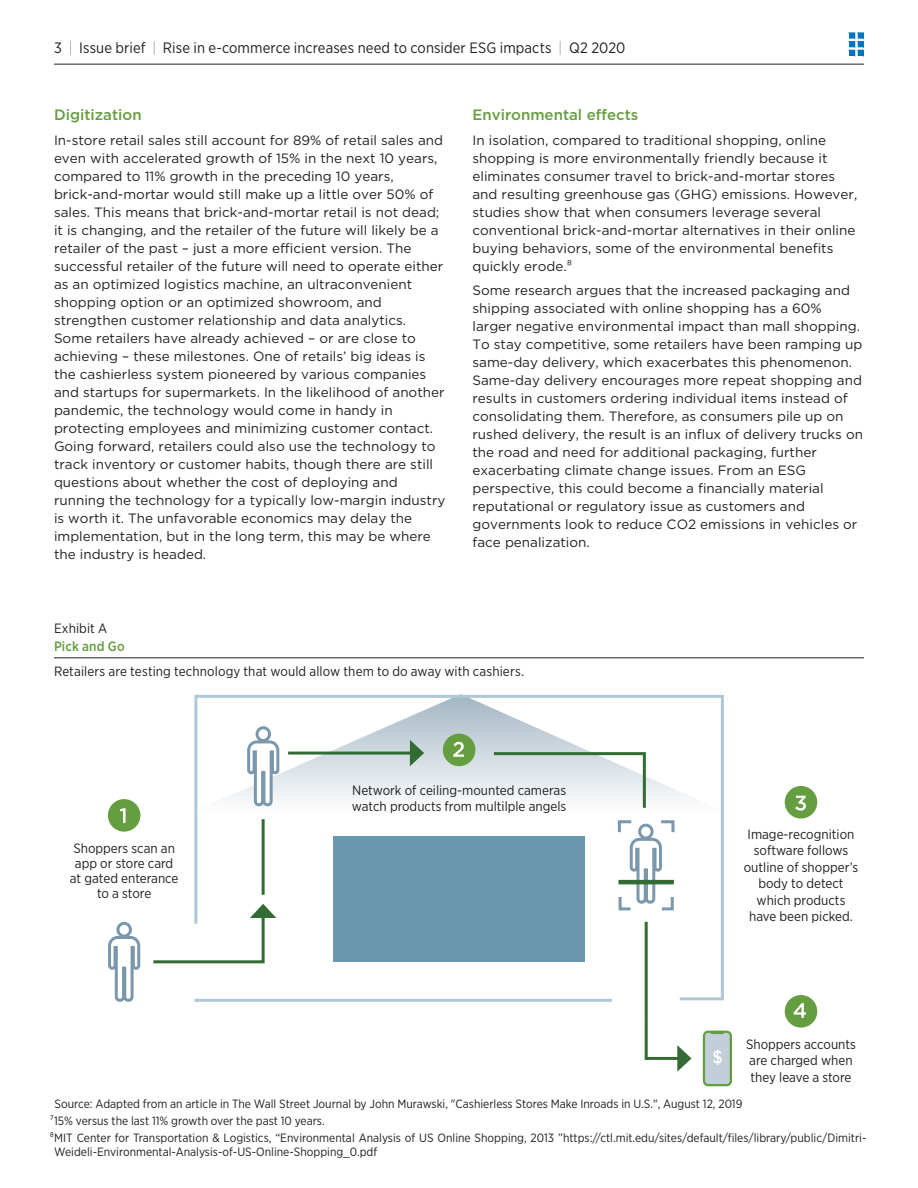
<style>
.page{position:relative;width:918px;height:1188px;background:#fff}
.page>*{position:absolute;margin:0;border:0;box-sizing:border-box;transform-origin:0 0}
.t1{font:15px "Gotham Narrow";letter-spacing:.005em;color:#231f20}
.Subhead__Aff_Color{font:500 15px "Gotham";color:#659d41}
.Body{font:13.5px/18px "Gotham";color:#231f20}
.Exhibit_Label{font:13.5px/16.5px "Gotham Narrow";color:#231f20;text-align:center}
.Exhibit_Title__Aff_C{font:500 13.5px "Gotham Narrow";letter-spacing:.015em;color:#659d41}
.Footnote{font:12px/13.5px "Gotham Narrow";color:#231f20}
.s1{font-weight:100}
</style>
<div class="page">
<hr style="left:54px;top:658px;width:810px;height:1px;background:#231f20">
<div style="left:108px;top:799px;width:32px;height:33px;background:#659d41;border-radius:50%"></div>
<div style="left:785px;top:995px;width:32px;height:33px;background:#659d41;border-radius:50%"></div>
<div style="left:785px;top:786px;width:32px;height:33px;background:#659d41;border-radius:50%"></div>
<svg style="left:194px;top:694px;width:530px;height:308px"></svg>
<div style="left:704px;top:1032px;width:27px;height:53px;background:#c2cfd8;border-radius:4px"></div>
<div style="left:703px;top:1031px;width:29px;height:55px;border:2px solid #659d41;border-radius:4px"></div>
<svg style="left:711px;top:1031px;width:13px;height:3px"></svg>
<svg style="left:713px;top:1050px;width:9px;height:15px"></svg>
<hr style="left:645px;top:922px;width:3px;height:100px;background:#326b34">
<svg style="left:616px;top:819px;width:60px;height:93px"></svg>
<svg style="left:108px;top:921px;width:33px;height:81px"></svg>
<svg style="left:246px;top:725px;width:35px;height:81px"></svg>
<hr style="left:618px;top:880px;width:56px;height:4px;background:#326b34">
<hr style="left:288px;top:752px;width:127px;height:3px;background:#326b34">
<svg style="left:410px;top:740px;width:14px;height:26px"></svg>
<svg style="left:153px;top:904px;width:123px;height:61px"></svg>
<hr style="left:194px;top:999px;width:418px;height:3px;background:#aec8d5">
<svg style="left:644px;top:1019px;width:48px;height:53px"></svg>
<svg style="left:120px;top:808px;width:6px;height:15px"></svg>
<svg style="left:453px;top:742px;width:11px;height:15px"></svg>
<svg style="left:795px;top:796px;width:11px;height:15px"></svg>
<svg style="left:794px;top:1003px;width:12px;height:15px"></svg>
<hr style="left:54px;top:64px;width:810px;height:1px;background:#231f20">
<svg style="left:848px;top:32px;width:16px;height:25px"></svg>
<p class="t1" style="left:54px;top:39px;width:573px">3 <span class="s1">|</span> Issue brief <span class="s1">|</span> Rise in e-commerce increases need to consider ESG impacts <span class="s1">|</span> Q2 2020</p>
<p class="Subhead__Aff_Color" style="left:54px;top:105px;width:89px">Digitization</p>
<p class="Body" style="left:54px;top:131px;width:393px">In-store retail sales still account for 89% of retail sales and even with accelerated growth of 15% in the next 10 years, compared to 11% growth in the preceding 10 years, brick-and-mortar would still make up a little over 50% of sales. This means that brick-and-mortar retail is not dead; it is changing, and the retailer of the future will likely be a retailer of the past – just a more efficient version. The successful retailer of the future will need to operate either as an optimized logistics machine, an ultraconvenient shopping option or an optimized showroom, and strengthen customer relationship and data analytics.<br>Some retailers have already achieved – or are close to achieving – these milestones. One of retails’ big ideas is the cashierless system pioneered by various companies and startups for supermarkets. In the likelihood of another pandemic, the technology would come in handy in protecting employees and minimizing customer contact.<br>Going forward, retailers could also use the technology to track inventory or customer habits, though there are still questions about whether the cost of deploying and running the technology for a typically low-margin industry is worth it. The unfavorable economics may delay the implementation, but in the long term, this may be where the industry is headed.</p>
<p class="Subhead__Aff_Color" style="left:472px;top:105px;width:167px">Environmental effects</p>
<p class="Body" style="left:472px;top:131px;width:386px">In isolation, compared to traditional shopping, online shopping is more environmentally friendly because it eliminates consumer travel to brick-and-mortar stores and resulting greenhouse gas (GHG) emissions. However, studies show that when consumers leverage several conventional brick-and-mortar alternatives in their online buying behaviors, some of the environmental benefits quickly erode.⁸</p>
<p class="Body" style="left:472px;top:281px;width:392px">Some research argues that the increased packaging and shipping associated with online shopping has a 60% larger negative environmental impact than mall shopping.<br>To stay competitive, some retailers have been ramping up same-day delivery, which exacerbates this phenomenon.<br>Same-day delivery encourages more repeat shopping and results in customers ordering individual items instead of consolidating them. Therefore, as consumers pile up on rushed delivery, the result is an influx of delivery trucks on the road and need for additional packaging, further exacerbating climate change issues. From an ESG perspective, this could become a financially material reputational or regulatory issue as customers and governments look to reduce CO2 emissions in vehicles or face penalization.</p>
<p class="Exhibit_Label" style="left:54px;top:620px;width:55px">Exhibit A</p>
<p class="Exhibit_Title__Aff_C" style="left:54px;top:638px;width:72px">Pick and Go</p>
<p class="Exhibit_Label" style="left:54px;top:662px;width:472px">Retailers are testing technology that would allow them to do away with cashiers.</p>
<p class="Exhibit_Label" style="left:70px;top:840px;width:110px;line-height:15px">Shoppers scan an app or store card at gated enterance to a store</p>
<p class="Exhibit_Label" style="left:352px;top:782px;width:216px;text-align:left">Network of ceiling-mounted cameras watch products from multilple angels</p>
<p class="Exhibit_Label" style="left:744px;top:825px;width:116px">Image-recognition software follows outline of shopper’s body to detect which products have been picked.</p>
<p class="Exhibit_Label" style="left:746px;top:1036px;width:111px;text-align:left">Shoppers accounts are charged when they leave a store</p>
<p class="Footnote" style="left:55px;top:1096px;width:689px">Source: Adapted from an article in The Wall Street Journal by John Murawski, "Cashierless Stores Make Inroads in U.S.", August 12, 2019</p>
<p class="Footnote" style="left:50px;top:1114px;width:276px">⁷15% versus the last 11% growth over the past 10 years.</p>
<p class="Footnote" style="left:54px;top:1131px;width:814px;text-indent:-4px">⁸MIT Center for Transportation &amp; Logistics, “Environmental Analysis of US Online Shopping, 2013 ”https://ctl.mit.edu/sites/default/files/library/public/Dimitri-<br>Weideli-Environmental-Analysis-of-US-Online-Shopping_0.pdf</p>
</div>
